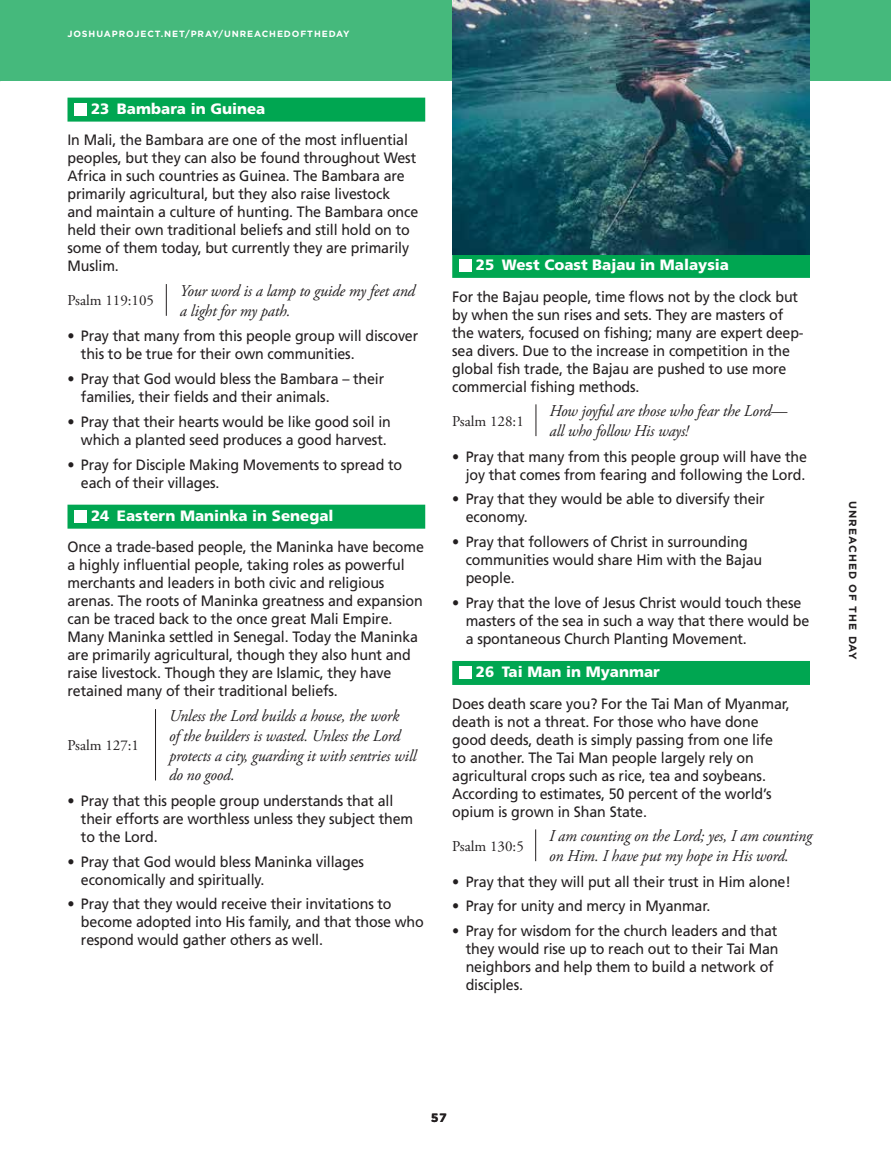
<style>
.page{position:relative;width:891px;height:1161px;background:#fff}
.page>*{position:absolute;margin:0;border:0;box-sizing:border-box;transform-origin:0 0}
.t1{font:italic 16.5px/19.8px "Adobe Garamond Pro";letter-spacing:-.01em;color:#231f20}
.t2{font:15px/18px "Frutiger LT Std";letter-spacing:-.01em;color:#231f20;scale:.95 1}
.t3{font:900 15px "Frutiger LT Std";color:#fff}
.t4{font:15px "Adobe Garamond Pro";color:#231f20}
.t5{font:700 12px "Gotham";color:#231f20}
.t6{font:700 10.5px "Gotham";letter-spacing:.1em;color:#231f20}
.t7{font:700 9px "Gotham";letter-spacing:.1em;color:#fff}
</style>
<div class="page">
<div style="left:0;top:0;width:891px;height:81px;background:#45b97c"></div>
<div style="left:68px;top:98px;width:357px;height:24px;background:#00a651"></div>
<div style="left:68px;top:505px;width:357px;height:24px;background:#00a651"></div>
<div style="left:74px;top:103px;width:13px;height:12px;background:#fff"></div>
<hr style="left:166px;top:284px;width:1px;height:32px;background:#231f20">
<div style="left:74px;top:510px;width:13px;height:12px;background:#fff"></div>
<hr style="left:155px;top:709px;width:1px;height:71px;background:#231f20">
<div style="left:452px;top:254px;width:358px;height:24px;background:#00a651"></div>
<div style="left:452px;top:661px;width:358px;height:24px;background:#00a651"></div>
<div style="left:459px;top:259px;width:12px;height:13px;background:#fff"></div>
<hr style="left:536px;top:404px;width:1px;height:32px;background:#231f20">
<div style="left:459px;top:666px;width:12px;height:13px;background:#fff"></div>
<hr style="left:535px;top:829px;width:1px;height:32px;background:#231f20">
<img style="left:452px;top:0;width:358px;height:255px">
<p class="t7" style="left:68px;top:28px;width:284px">JOSHUAPROJECT.NET/PRAY/UNREACHEDOFTHEDAY</p>
<p class="t3" style="left:91px;top:99px;width:176px">23 Bambara in Guinea</p>
<p class="t2" style="left:68px;top:131px;width:371px">In Mali, the Bambara are one of the most influential peoples, but they can also be found throughout West Africa in such countries as Guinea. The Bambara are primarily agricultural, but they also raise livestock and maintain a culture of hunting. The Bambara once held their own traditional beliefs and still hold on to some of them today, but currently they are primarily Muslim.</p>
<p class="t4" style="left:68px;top:292px;width:88px">Psalm 119:105</p>
<p class="t1" style="left:180px;top:281px;width:237px">Your word is a lamp to guide my feet and a light for my path.</p>
<p class="t2" style="left:81px;top:327px;width:357px;text-indent:-13px">• Pray that many from this people group will discover this to be true for their own communities.</p>
<p class="t2" style="left:81px;top:370px;width:321px;text-indent:-13px">• Pray that God would bless the Bambara – their families, their fields and their animals.</p>
<p class="t2" style="left:68px;top:413px;width:342px;text-align:right">• Pray that their hearts would be like good soil in which a planted seed produces a good harvest.</p>
<p class="t2" style="left:81px;top:455px;width:340px;text-indent:-13px">• Pray for Disciple Making Movements to spread to each of their villages.</p>
<p class="t3" style="left:91px;top:507px;width:244px">24 Eastern Maninka in Senegal</p>
<p class="t2" style="left:68px;top:538px;width:377px">Once a trade-based people, the Maninka have become a highly influential people, taking roles as powerful merchants and leaders in both civic and religious arenas. The roots of Maninka greatness and expansion can be traced back to the once great Mali Empire.<br>Many Maninka settled in Senegal. Today the Maninka are primarily agricultural, though they also hunt and raise livestock. Though they are Islamic, they have retained many of their traditional beliefs.</p>
<p class="t4" style="left:68px;top:736px;width:73px">Psalm 127:1</p>
<p class="t1" style="left:169px;top:706px;width:249px">Unless the Lord builds a house, the work<br>of the builders is wasted. Unless the Lord protects a city, guarding it with sentries will do no good.</p>
<p class="t2" style="left:81px;top:792px;width:351px;text-indent:-13px">• Pray that this people group understands that all their efforts are worthless unless they subject them to the Lord.</p>
<p class="t2" style="left:81px;top:853px;width:300px;text-indent:-13px">• Pray that God would bless Maninka villages economically and spiritually.</p>
<p class="t2" style="left:81px;top:895px;width:362px;text-indent:-13px">• Pray that they would receive their invitations to become adopted into His family, and that those who respond would gather others as well.</p>
<p class="t3" style="left:476px;top:256px;width:255px">25 West Coast Bajau in Malaysia</p>
<p class="t2" style="left:452px;top:287px;width:371px">For the Bajau people, time flows not by the clock but by when the sun rises and sets. They are masters of the waters, focused on fishing; many are expert deep&shy;sea divers. Due to the increase in competition in the global fish trade, the Bajau are pushed to use more commercial fishing methods.</p>
<p class="t4" style="left:452px;top:412px;width:73px">Psalm 128:1</p>
<p class="t1" style="left:549px;top:402px;width:239px">How joyful are those who fear the Lord— all who follow His ways!</p>
<p class="t2" style="left:452px;top:447px;width:375px;text-align:right">• Pray that many from this people group will have the joy that comes from fearing and following the Lord.</p>
<p class="t2" style="left:466px;top:490px;width:316px;text-indent:-13px">• Pray that they would be able to diversify their economy.</p>
<p class="t2" style="left:466px;top:533px;width:314px;text-indent:-13px">• Pray that followers of Christ in surrounding communities would share Him with the Bajau people.</p>
<p class="t2" style="left:466px;top:594px;width:363px;text-indent:-13px">• Pray that the love of Jesus Christ would touch these masters of the sea in such a way that there would be a spontaneous Church Planting Movement.</p>
<p class="t3" style="left:476px;top:663px;width:186px">26 Tai Man in Myanmar</p>
<p class="t2" style="left:452px;top:695px;width:357px">Does death scare you? For the Tai Man of Myanmar, death is not a threat. For those who have done good deeds, death is simply passing from one life to another. The Tai Man people largely rely on agricultural crops such as rice, tea and soybeans.<br>According to estimates, 50 percent of the world’s opium is grown in Shan State.</p>
<p class="t4" style="left:452px;top:837px;width:73px">Psalm 130:5</p>
<p class="t1" style="left:549px;top:827px;width:265px">I am counting on the Lord; yes, I am counting on Him. I have put my hope in His word.</p>
<p class="t2" style="left:452px;top:873px;width:358px">• Pray that they will put all their trust in Him alone!</p>
<p class="t2" style="left:452px;top:897px;width:273px">• Pray for unity and mercy in Myanmar.</p>
<p class="t2" style="left:466px;top:922px;width:331px;text-indent:-13px">• Pray for wisdom for the church leaders and that they would rise up to reach out to their Tai Man neighbors and help them to build a network of disciples.</p>
<p class="t6" style="left:860px;top:501px;width:161px;rotate:90deg">UNREACHED OF THE DAY</p>
<p class="t5" style="left:431px;top:1110px;width:17px">57</p>
</div>
